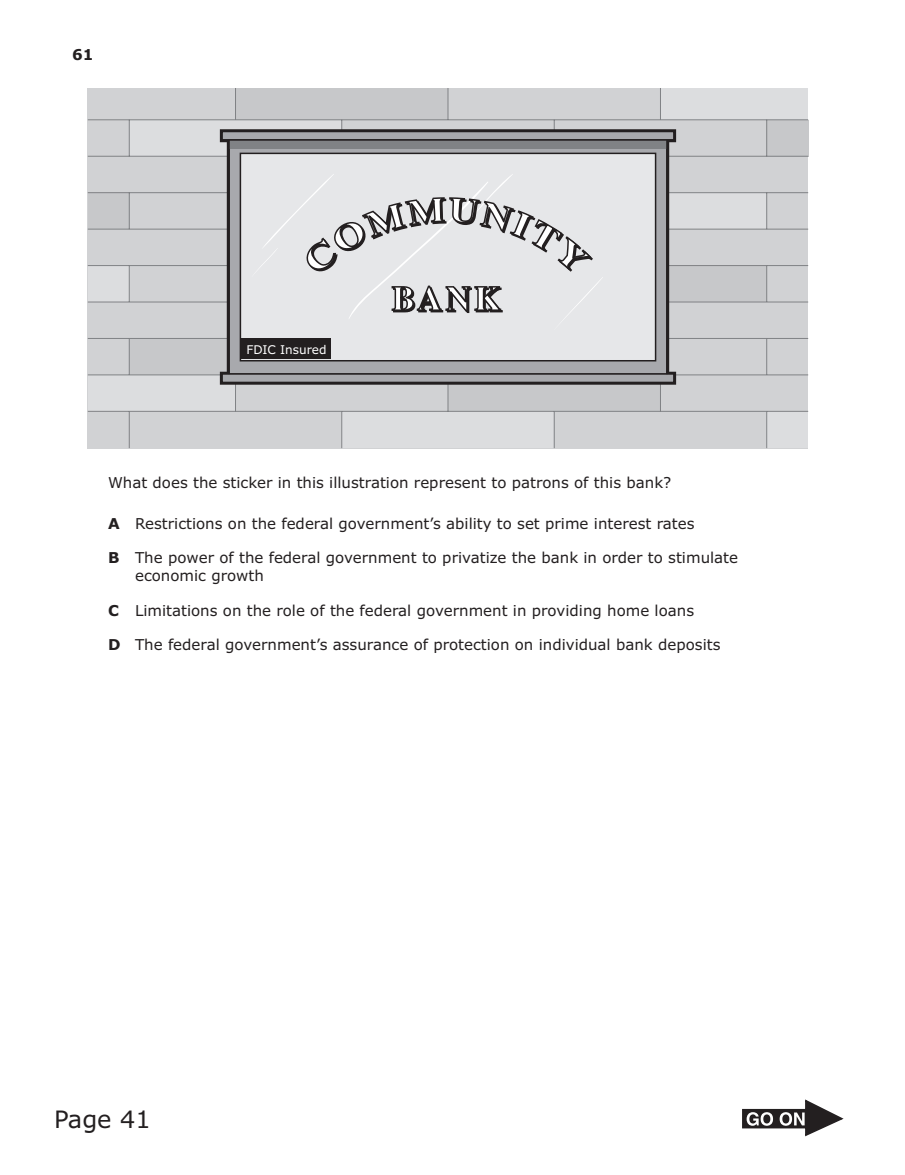
<style>
.page{position:relative;width:905px;height:1175px;background:#fff}
.page>*{position:absolute;margin:0;border:0;box-sizing:border-box;transform-origin:0 0}
.t1{font:700 34.5px "Times";color:#fff}
.t2{font:24px "Verdana";color:#231f20}
.t3{font:15px/18px "Verdana";color:#231f20}
.t4{font:700 15px "Verdana";color:#231f20}
.t5{font:12px "Verdana";color:#fff}
.s1{font-weight:700}
</style>
<div class="page">
<svg style="left:742px;top:1099px;width:101px;height:37px"></svg>
<div style="left:88px;top:88px;width:720px;height:360px;background:#d1d2d4"></div>
<div style="left:88px;top:375px;width:147px;height:36px;background:#dcdddf"></div>
<div style="left:342px;top:411px;width:212px;height:37px;background:#dcdddf"></div>
<div style="left:88px;top:265px;width:41px;height:37px;background:#dcdddf"></div>
<div style="left:660px;top:88px;width:148px;height:32px;background:#dcdddf"></div>
<div style="left:667px;top:193px;width:99px;height:36px;background:#dcdddf"></div>
<div style="left:129px;top:120px;width:212px;height:36px;background:#dcdddf"></div>
<div style="left:766px;top:411px;width:42px;height:37px;background:#dcdddf"></div>
<div style="left:129px;top:338px;width:100px;height:37px;background:#c7c8ca"></div>
<div style="left:766px;top:120px;width:42px;height:36px;background:#c7c8ca"></div>
<div style="left:448px;top:382px;width:212px;height:29px;background:#c7c8ca"></div>
<div style="left:235px;top:88px;width:212px;height:32px;background:#c7c8ca"></div>
<div style="left:88px;top:193px;width:41px;height:36px;background:#c7c8ca"></div>
<div style="left:667px;top:265px;width:99px;height:37px;background:#c7c8ca"></div>
<hr style="left:88px;top:119px;width:720px;height:1px;background:#808285">
<hr style="left:88px;top:156px;width:720px;height:1px;background:#808285">
<hr style="left:88px;top:192px;width:720px;height:1px;background:#808285">
<hr style="left:88px;top:229px;width:720px;height:1px;background:#808285">
<hr style="left:88px;top:265px;width:720px;height:1px;background:#808285">
<hr style="left:88px;top:302px;width:720px;height:1px;background:#808285">
<hr style="left:88px;top:338px;width:720px;height:1px;background:#808285">
<hr style="left:88px;top:374px;width:720px;height:1px;background:#808285">
<hr style="left:88px;top:411px;width:720px;height:1px;background:#808285">
<hr style="left:129px;top:411px;width:1px;height:37px;background:#808285">
<hr style="left:129px;top:338px;width:1px;height:37px;background:#808285">
<hr style="left:129px;top:265px;width:1px;height:37px;background:#808285">
<hr style="left:129px;top:193px;width:1px;height:36px;background:#808285">
<hr style="left:129px;top:120px;width:1px;height:36px;background:#808285">
<hr style="left:235px;top:375px;width:1px;height:36px;background:#808285">
<hr style="left:235px;top:88px;width:1px;height:32px;background:#808285">
<hr style="left:341px;top:411px;width:1px;height:37px;background:#808285">
<hr style="left:447px;top:375px;width:1px;height:36px;background:#808285">
<hr style="left:447px;top:88px;width:1px;height:32px;background:#808285">
<hr style="left:554px;top:411px;width:1px;height:37px;background:#808285">
<hr style="left:660px;top:375px;width:1px;height:36px;background:#808285">
<hr style="left:660px;top:88px;width:1px;height:32px;background:#808285">
<hr style="left:766px;top:411px;width:1px;height:37px;background:#808285">
<hr style="left:766px;top:338px;width:1px;height:37px;background:#808285">
<hr style="left:766px;top:265px;width:1px;height:37px;background:#808285">
<hr style="left:766px;top:193px;width:1px;height:36px;background:#808285">
<hr style="left:766px;top:120px;width:1px;height:36px;background:#808285">
<svg style="left:220px;top:129px;width:456px;height:256px;background:#c6c6c8"></svg>
<div style="left:229px;top:140px;width:438px;height:9px;background:#808285"></div>
<hr style="left:222px;top:139px;width:452px;height:2px;background:#231f20">
<hr style="left:666px;top:140px;width:1px;height:234px;background:#231f20">
<hr style="left:228px;top:140px;width:2px;height:234px;background:#231f20">
<p class="t4" style="left:72px;top:45px;width:23px">61</p>
<p class="t5" style="left:246px;top:342px;width:82px">FDIC Insured</p>
<p class="t1" style="left:392px;top:278px;width:110px">BANK</p>
<p class="t3" style="left:108px;top:473px;width:565px">What does the sticker in this illustration represent to patrons of this bank?</p>
<p class="t3" style="left:108px;top:513px;width:588px"><span class="s1">A</span> Restrictions on the federal government’s ability to set prime interest rates</p>
<p class="t3" style="left:135px;top:548px;width:604px;text-indent:-27px"><span class="s1">B</span> The power of the federal government to privatize the bank in order to stimulate economic growth</p>
<p class="t3" style="left:108px;top:600px;width:587px"><span class="s1">C</span> Limitations on the role of the federal government in providing home loans</p>
<p class="t3" style="left:108px;top:635px;width:614px"><span class="s1">D</span> The federal government’s assurance of protection on individual bank deposits</p>
<h2 class="t2" style="left:54px;top:1104px;width:98px">Page 41</h2>
</div>
